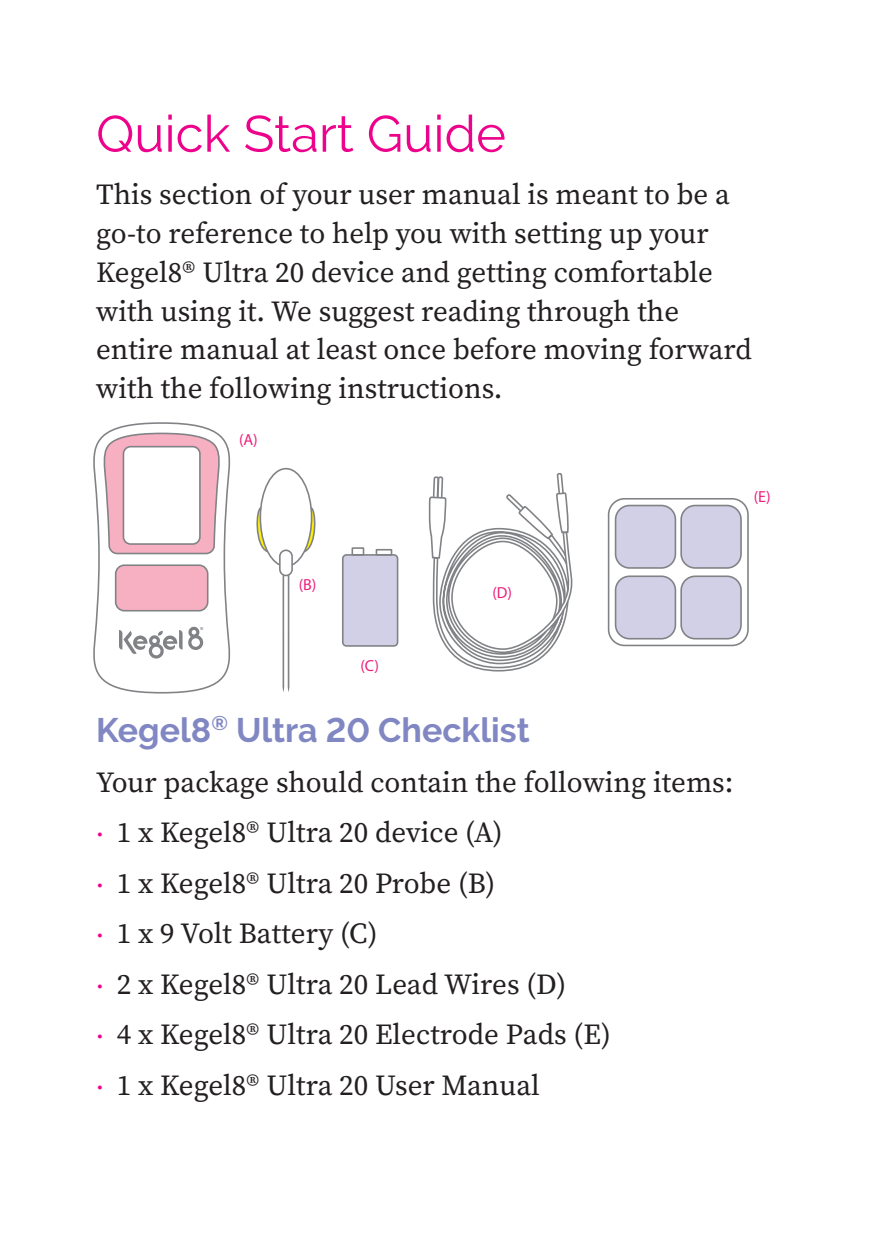
<style>
.page{position:relative;width:893px;height:1259px;background:#fff}
.page>*{position:absolute;margin:0;border:0;box-sizing:border-box;transform-origin:0 0}
.Main_title{font:51px "Raleway";color:#ed028c}
.Subtitle{font:700 33.9px "Raleway";color:#8187c2}
.Body_copy{font:29.1px/38.7px "Source Serif Variable";color:#231f20}
.t1{font:15.9px "Myriad Pro";color:#ee1e7b}
.s1{font-family:"Raleway";font-size:21.9px;color:#ed028c}
</style>
<div class="page">
<svg style="left:93px;top:422px;width:138px;height:272px"></svg>
<svg style="left:256px;top:467px;width:60px;height:99px"></svg>
<div style="left:279px;top:549px;width:14px;height:27px;border:2px solid #808285;border-radius:6px"></div>
<svg style="left:282px;top:575px;width:7px;height:117px"></svg>
<div style="left:343px;top:555px;width:55px;height:91px;background:#d1d0e7;border-radius:4px"></div>
<div style="left:342px;top:554px;width:56px;height:93px;border:2px solid #808285;border-radius:4px"></div>
<div style="left:351px;top:547px;width:13px;height:8px;border:2px solid #808285"></div>
<div style="left:376px;top:549px;width:16px;height:6px;border:2px solid #808285"></div>
<svg style="left:428px;top:473px;width:145px;height:199px"></svg>
<div style="left:608px;top:498px;width:141px;height:148px;border:2px solid #808285;border-radius:16px"></div>
<div style="left:616px;top:505px;width:59px;height:63px;background:#d1d0e7;border-radius:14px"></div>
<div style="left:615px;top:505px;width:61px;height:64px;border:2px solid #808285;border-radius:14px"></div>
<div style="left:681px;top:505px;width:60px;height:63px;background:#d1d0e7;border-radius:14px"></div>
<div style="left:680px;top:505px;width:62px;height:64px;border:2px solid #808285;border-radius:14px"></div>
<div style="left:616px;top:576px;width:59px;height:63px;background:#d1d0e7;border-radius:14px"></div>
<div style="left:615px;top:575px;width:61px;height:64px;border:2px solid #808285;border-radius:14px"></div>
<div style="left:681px;top:576px;width:60px;height:63px;background:#d1d0e7;border-radius:14px"></div>
<div style="left:680px;top:575px;width:62px;height:64px;border:2px solid #808285;border-radius:14px"></div>
<p class="Main_title" style="left:96px;top:104px;width:411px">Quick Start Guide</p>
<p class="Body_copy" style="left:96px;top:175px;width:657px">This section of your user manual is meant to be a go-to reference to help you with setting up your Kegel8® Ultra 20 device and getting comfortable with using it. We suggest reading through the entire manual at least once before moving forward with the following instructions.</p>
<p class="t1" style="left:239px;top:430px;width:20px">(A)</p>
<p class="t1" style="left:754px;top:487px;width:18px">(E)</p>
<p class="t1" style="left:299px;top:575px;width:19px">(B)</p>
<p class="t1" style="left:361px;top:655px;width:20px">(C)</p>
<p class="t1" style="left:492px;top:583px;width:21px">(D)</p>
<p class="Subtitle" style="left:96px;top:710px;width:435px">Kegel8<sup>®</sup> Ultra 20 Checklist</p>
<p class="Body_copy" style="left:96px;top:763px;width:639px">Your package should contain the following items:</p>
<p class="Body_copy" style="left:96px;top:813px;width:408px"><span class="s1">•</span> 1 x Kegel8® Ultra 20 device (A)</p>
<p class="Body_copy" style="left:96px;top:864px;width:401px"><span class="s1">•</span> 1 x Kegel8® Ultra 20 Probe (B)</p>
<p class="Body_copy" style="left:96px;top:914px;width:283px"><span class="s1">•</span> 1 x 9 Volt Battery (C)</p>
<p class="Body_copy" style="left:96px;top:964px;width:472px"><span class="s1">•</span> 2 x Kegel8® Ultra 20 Lead Wires (D)</p>
<p class="Body_copy" style="left:96px;top:1015px;width:516px"><span class="s1">•</span> 4 x Kegel8® Ultra 20 Electrode Pads (E)</p>
<p class="Body_copy" style="left:96px;top:1065px;width:445px"><span class="s1">•</span> 1 x Kegel8® Ultra 20 User Manual</p>
</div>
